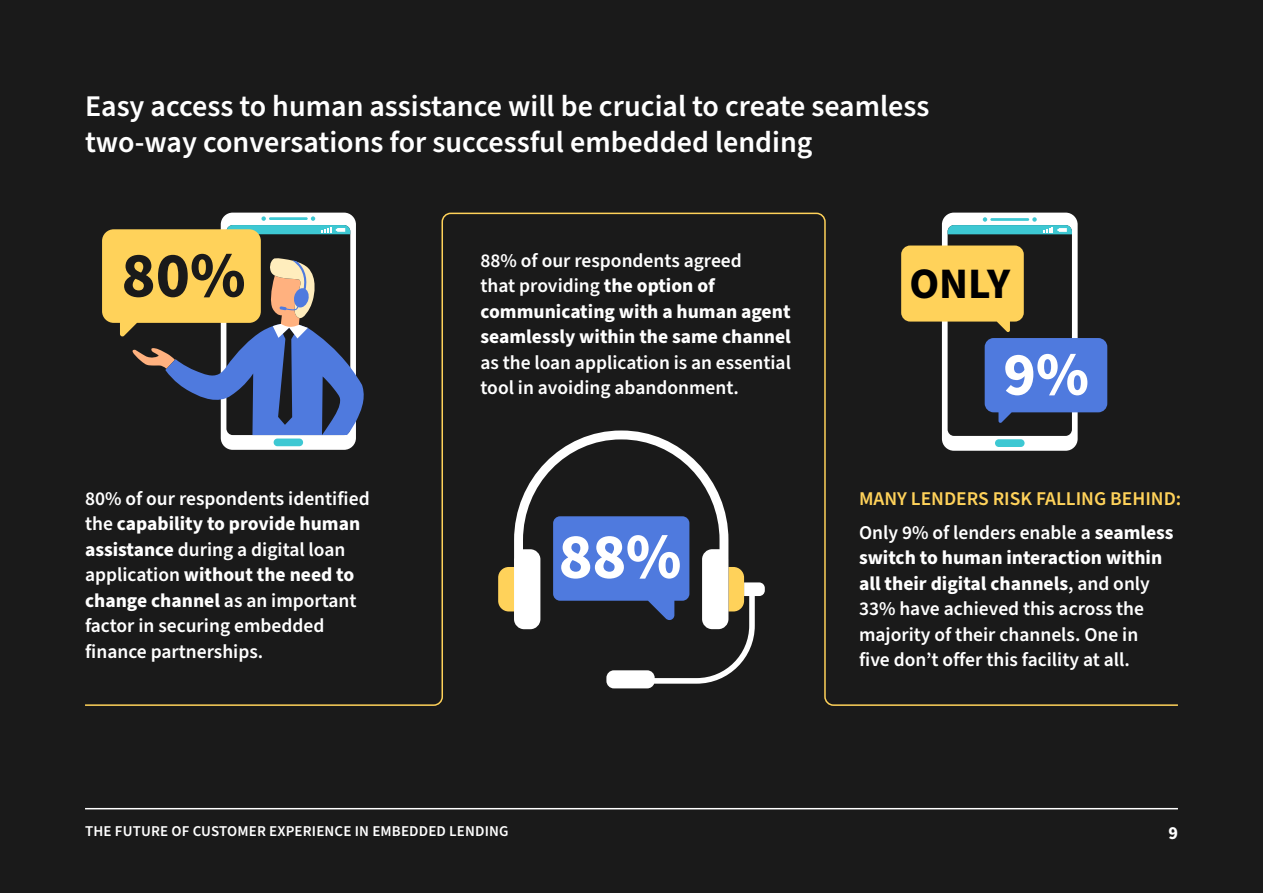
<style>
.page{position:relative;width:1263px;height:893px;background:#1a1a1a}
.page>*{position:absolute;margin:0;border:0;box-sizing:border-box;transform-origin:0 0}
.t1{font:700 64.5px "Source Sans Pro";color:#fff}
.t2{font:700 64.5px "Source Sans Pro";color:#1a1a1a}
.t3{font:700 61.5px "Source Sans Pro";color:#fff}
.t4{font:700 43.5px "Source Sans Pro";color:#000}
.Heading{font:600 30px/36px "Source Sans Pro";color:#fff}
.Body_copy{font:600 19.5px/25.5px "Source Sans Pro";color:#fff}
.Body_copy-2{font:600 19.5px "Source Sans Pro";color:#ffd25a}
.t5{font:700 18px "Source Sans Pro";color:#fff}
.t6{font:600 15px "Source Sans Pro";letter-spacing:.01em;color:#fff}
.s1{font-weight:700}
</style>
<div class="page">
<hr style="left:85px;top:808px;width:1093px;height:1px;background:#fff">
<svg style="left:85px;top:212px;width:1093px;height:494px"></svg>
<p class="Heading" style="left:85px;top:89px;width:846px">Easy access to human assistance will be crucial to create seamless two-way conversations for successful embedded lending</p>
<p class="t2" style="left:121px;top:231px;width:126px">80%</p>
<p class="Body_copy" style="left:85px;top:486px;width:286px">80% of our respondents identified the <span class="s1">capability to provide human assistance</span> during a digital loan application <span class="s1">without the need to change channel</span> as an important factor in securing embedded finance partnerships.</p>
<p class="Body_copy" style="left:480px;top:248px;width:312px">88% of our respondents agreed<br>that providing <span class="s1">the option of communicating with a human agent seamlessly within the same channel </span>as the loan application is an essential tool in avoiding abandonment.</p>
<p class="t1" style="left:558px;top:513px;width:124px">88%</p>
<p class="t4" style="left:909px;top:254px;width:102px">ONLY</p>
<p class="t3" style="left:1003px;top:332px;width:87px">9%</p>
<p class="Body_copy-2" style="left:859px;top:485px;width:324px">MANY LENDERS RISK FALLING BEHIND:</p>
<p class="Body_copy" style="left:859px;top:520px;width:316px">Only 9% of lenders enable a <span class="s1">seamless switch to human interaction within all their digital channels</span>, and only 33% have achieved this across the majority of their channels. One in five don’t offer this facility at all.</p>
<p class="t6" style="left:85px;top:821px;width:425px">THE FUTURE OF CUSTOMER EXPERIENCE IN EMBEDDED LENDING</p>
<p class="t5" style="left:1168px;top:821px;width:11px">9</p>
</div>
